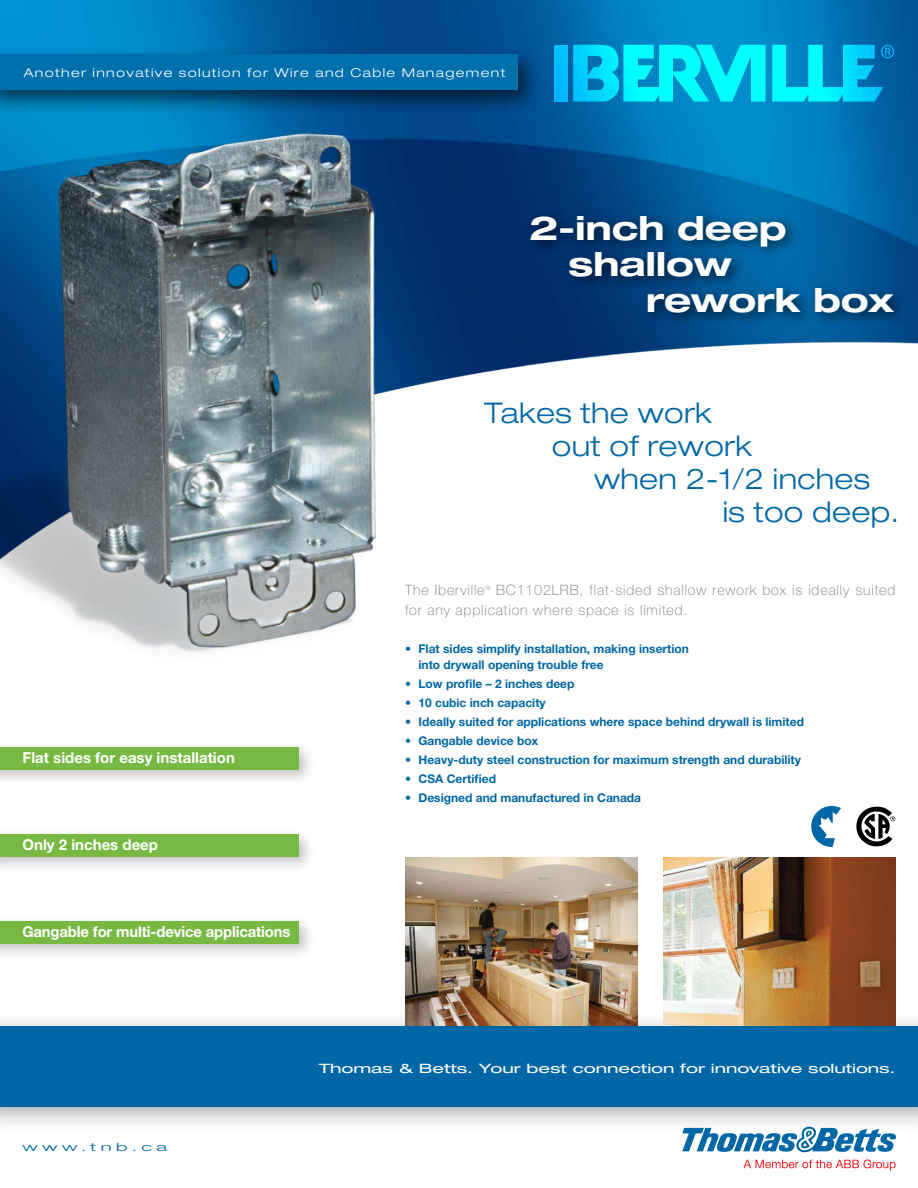
<style>
.page{position:relative;width:918px;height:1188px;background:#fff}
.page>*{position:absolute;margin:0;border:0;box-sizing:border-box;transform-origin:0 0}
.t1{font:700 expanded 33px/36px "Helvetica Neue LT Pro";letter-spacing:-.01em;color:#fff;text-align:center;scale:1.09 1}
.t2{font:300 expanded 28.5px "Helvetica Neue LT Pro";letter-spacing:.01em;color:#0067a6}
.t3{font:700 15px "Helvetica Neue LT Std";color:#fff}
.t4{font:100 14.25px/19.5px "Helvetica Neue LT Std";letter-spacing:.06em;color:#77787b}
.t5{font:expanded 12.9px "Helvetica Neue LT Pro";letter-spacing:-.005em;color:#fff;scale:1.36 1}
.t6{font:300 expanded 12.15px "Helvetica Neue LT Pro";letter-spacing:.1em;color:#fff;scale:1.11 1}
.t7{font:700 12px/15.8px "Helvetica Neue LT Std";color:#0067a6}
.t8{font:300 expanded 11.25px "Helvetica Neue LT Pro";letter-spacing:.26em;color:#0067a6;scale:1.53 1}
.t9{font:100 6.15px "Helvetica Neue LT Std";color:#77787b}
</style>
<div class="page">
<img style="left:0;top:0;width:918px;height:354px">
<div style="left:0;top:46px;width:541px;height:66px;background:#000;opacity:.6"></div>
<div style="left:0;top:54px;width:518px;height:36px;background:#0070ad"></div>
<div style="left:0;top:1012px;width:918px;height:121px;background:#000;opacity:.34"></div>
<div style="left:0;top:1026px;width:918px;height:81px;background:#0067a6"></div>
<img style="left:405px;top:857px;width:233px;height:169px">
<img style="left:663px;top:857px;width:233px;height:169px">
<img style="left:0;top:97px;width:630px;height:556px">
<svg style="left:811px;top:806px;width:30px;height:41px"></svg>
<svg style="left:856px;top:806px;width:39px;height:41px"></svg>
<div style="left:0;top:741px;width:316px;height:45px;background:#000;opacity:.24"></div>
<div style="left:0;top:747px;width:299px;height:23px;background:#77b943"></div>
<div style="left:0;top:828px;width:316px;height:45px;background:#000;opacity:.24"></div>
<div style="left:0;top:834px;width:299px;height:23px;background:#77b943"></div>
<div style="left:0;top:915px;width:316px;height:45px;background:#000;opacity:.24"></div>
<div style="left:0;top:921px;width:299px;height:23px;background:#77b943"></div>
<div style="left:554px;top:45px;width:14px;height:57px;background:#02bcff"></div>
<svg style="left:573px;top:44px;width:193px;height:58px;background:#01d2ed"></svg>
<svg style="left:772px;top:45px;width:122px;height:57px;background:#01b4dc"></svg>
<div style="left:524px;top:208px;width:384px;height:120px;background:#000;opacity:.64"></div>
<svg style="left:743px;top:1160px;width:153px;height:11px"></svg>
<svg style="left:682px;top:1126px;width:214px;height:27px"></svg>
<p class="t6" style="left:24px;top:65px;width:435px">Another innovative solution for Wire and Cable Management</p>
<h1 class="t1" style="left:529px;top:209px;width:238px">2-inch deep shallow</h1>
<h1 class="t1" style="left:646px;top:281px;width:230px">rework box</h1>
<p class="t3" style="left:22px;top:749px;width:214px">Flat sides for easy installation</p>
<p class="t3" style="left:22px;top:836px;width:137px">Only 2 inches deep</p>
<p class="t3" style="left:22px;top:923px;width:269px">Gangable for multi-device applications</p>
<h2 class="t2" style="left:484px;top:396px;width:229px">Takes the work</h2>
<h2 class="t2" style="left:552px;top:429px;width:202px">out of rework</h2>
<h2 class="t2" style="left:594px;top:462px;width:278px">when 2-1/2 inches</h2>
<h2 class="t2" style="left:723px;top:495px;width:178px">is too deep.</h2>
<p class="t4" style="left:405px;top:580px;width:492px;text-indent:91px">BC1102LRB, flat-sided shallow rework box is ideally suited for any application where space is limited.</p>
<p class="t7" style="left:418px;top:641px;width:272px;text-indent:-14px">• Flat sides simplify installation, making insertion into drywall opening trouble free</p>
<p class="t7" style="left:405px;top:675px;width:171px">• Low profile – 2 inches deep</p>
<p class="t7" style="left:405px;top:694px;width:142px">• 10 cubic inch capacity</p>
<p class="t7" style="left:405px;top:714px;width:401px">• Ideally suited for applications where space behind drywall is limited</p>
<p class="t7" style="left:405px;top:733px;width:135px">• Gangable device box</p>
<p class="t7" style="left:405px;top:752px;width:398px">• Heavy-duty steel construction for maximum strength and durability</p>
<p class="t7" style="left:405px;top:771px;width:93px">• CSA Certified</p>
<p class="t7" style="left:405px;top:790px;width:238px">• Designed and manufactured in Canada</p>
<p class="t4" style="left:405px;top:580px;width:81px">The Iberville</p>
<p class="t9" style="left:486px;top:584px;width:6px">®</p>
<p class="t8" style="left:22px;top:1140px;width:96px">www.tnb.ca</p>
<p class="t5" style="left:319px;top:1061px;width:426px">Thomas &amp; Betts. Your best connection for innovative solutions.</p>
</div>
